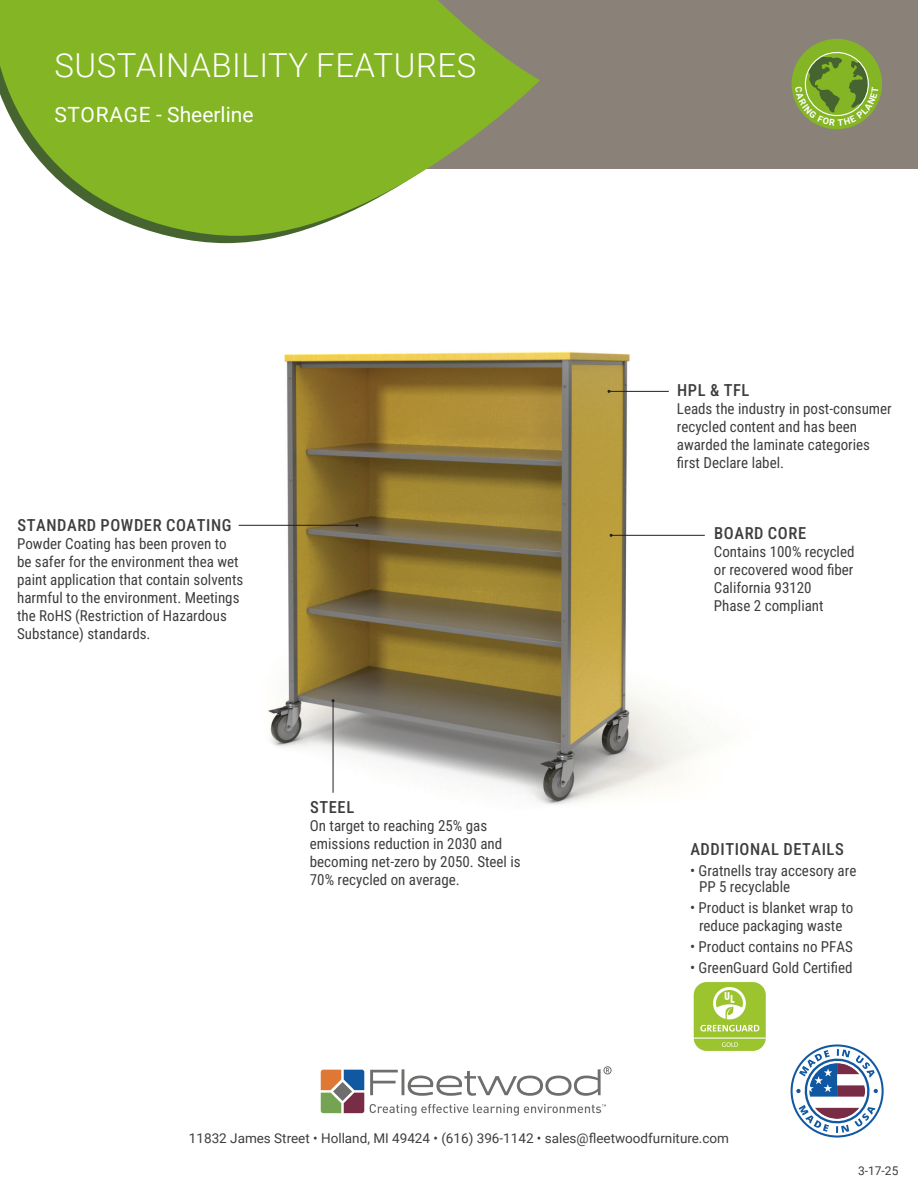
<style>
.page{position:relative;width:918px;height:1188px;background:#fff}
.page>*{position:absolute;margin:0;border:0;box-sizing:border-box;transform-origin:0 0}
.t1{font:300 33px "Roboto";letter-spacing:.015em;color:#fff}
.t2{font:21px "Roboto";color:#fff}
.t3{font:16.5px "Roboto Condensed";letter-spacing:.035em;color:#3e3e3f}
.t4{font:15px/18px "Roboto Condensed";color:#3e3e3f}
.t5{font:13.5px "Roboto";color:#3e3e3f}
.t6{font:12px "Roboto";color:#3e3e3f}
</style>
<div class="page">
<img style="left:238px;top:352px;width:468px;height:453px">
<hr style="left:239px;top:525px;width:118px;height:1px;background:#231f20">
<div style="left:66px;top:0;width:852px;height:168px;background:#8a8278"></div>
<svg style="left:169px;top:236px;width:113px;height:8px"></svg>
<svg style="left:0;top:0;width:541px;height:236px;fill:#84b524"></svg>
<svg style="left:321px;top:1070px;width:43px;height:43px;background:#887d73"></svg>
<svg style="left:370px;top:1070px;width:28px;height:25px"></svg>
<hr style="left:402px;top:1069px;width:2px;height:26px;background:#6e6e6d">
<svg style="left:408px;top:1066px;width:204px;height:30px"></svg>
<svg style="left:370px;top:1104px;width:236px;height:12px"></svg>
<hr style="left:611px;top:535px;width:94px;height:1px;background:#231f20">
<hr style="left:609px;top:391px;width:60px;height:1px;background:#231f20">
<hr style="left:333px;top:701px;width:1px;height:92px;background:#231f20">
<img style="left:694px;top:982px;width:72px;height:69px">
<svg style="left:791px;top:1044px;width:93px;height:94px"></svg>
<svg style="left:791px;top:38px;width:91px;height:92px"></svg>
<p class="t1" style="left:55px;top:43px;width:423px">SUSTAINABILITY FEATURES</p>
<p class="t2" style="left:54px;top:100px;width:201px">STORAGE - Sheerline</p>
<p class="t3" style="left:17px;top:513px;width:216px">STANDARD POWDER COATING</p>
<p class="t4" style="left:17px;top:534px;width:228px">Powder Coating has been proven to be safer for the environment thea wet paint application that contain solvents harmful to the environment. Meetings the RoHS (Restriction of Hazardous Substance) standards.</p>
<p class="t3" style="left:310px;top:795px;width:46px">STEEL</p>
<p class="t4" style="left:310px;top:816px;width:212px">On target to reaching 25% gas emissions reduction in 2030 and becoming net-zero by 2050. Steel is<br>70% recycled on average.</p>
<p class="t3" style="left:677px;top:378px;width:74px">HPL &amp; TFL</p>
<p class="t4" style="left:677px;top:399px;width:216px">Leads the industry in post-consumer recycled content and has been awarded the laminate categories first Declare label.</p>
<p class="t3" style="left:714px;top:521px;width:93px">BOARD CORE</p>
<p class="t4" style="left:714px;top:542px;width:142px;text-align:justify">Contains 100% recycled or recovered wood fiber California 93120</p>
<p class="t4" style="left:714px;top:596px;width:111px">Phase 2 compliant</p>
<p class="t3" style="left:690px;top:837px;width:155px">ADDITIONAL DETAILS</p>
<p class="t4" style="left:699px;top:861px;width:159px;line-height:16.5px;text-indent:-9px">• Gratnells tray accesory are<br>PP 5 recyclable</p>
<p class="t4" style="left:690px;top:898px;width:165px;text-align:center">• Product is blanket wrap to reduce packaging waste</p>
<p class="t4" style="left:690px;top:937px;width:164px">• Product contains no PFAS</p>
<p class="t4" style="left:690px;top:958px;width:164px">• GreenGuard Gold Certified</p>
<p class="t5" style="left:189px;top:1129px;width:542px">11832 James Street • Holland, MI 49424 • (616) 396-1142 • sales@fleetwoodfurniture.com</p>
<p class="t6" style="left:858px;top:1162px;width:42px">3-17-25</p>
</div>
